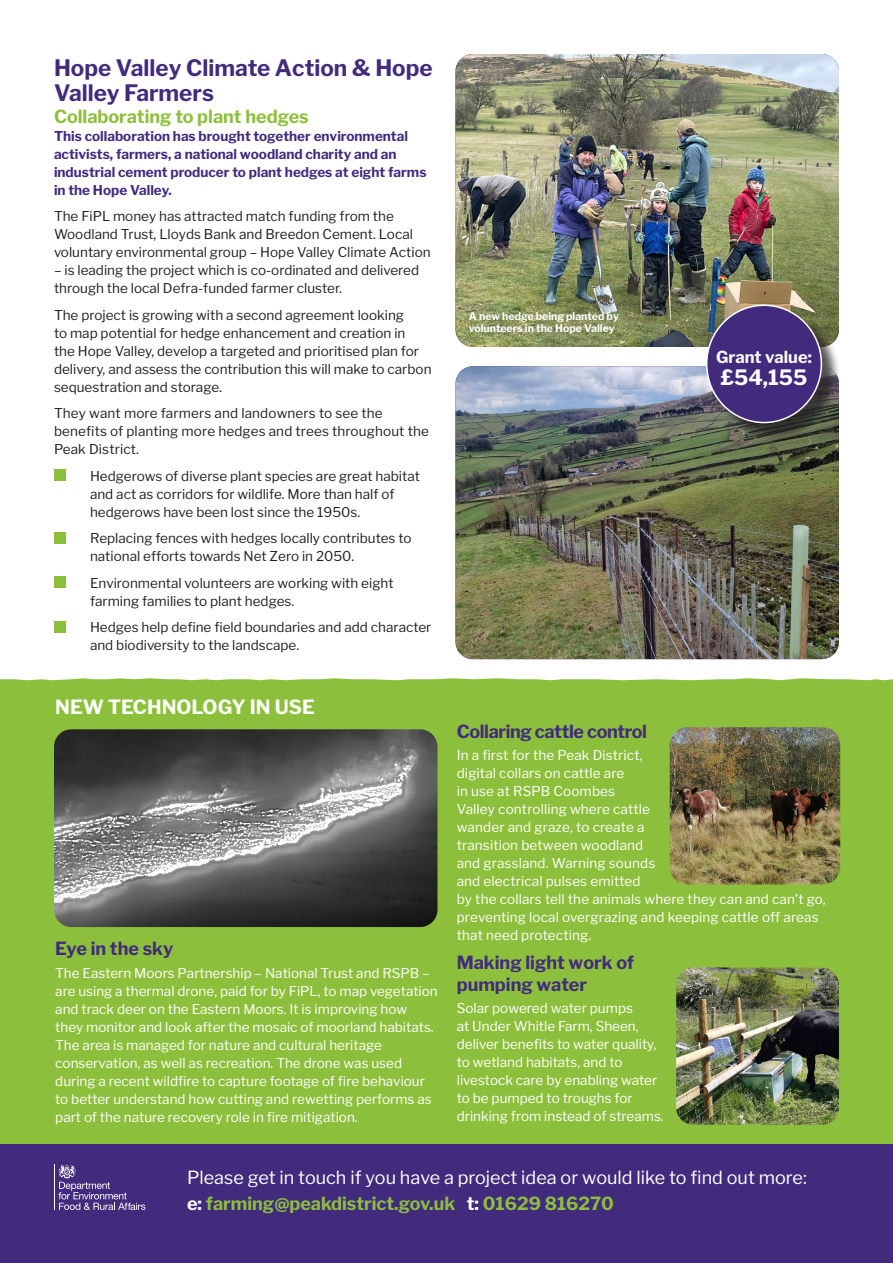
<style>
.page{position:relative;width:893px;height:1263px;background:#fff}
.page>*{position:absolute;margin:0;border:0;box-sizing:border-box;transform-origin:0 0}
.t1{font:700 22.5px/25.5px "Libre Franklin";color:#422b7d}
.t2{font:700 21px "Libre Franklin";color:#fff}
.t3{font:700 19.5px "Libre Franklin";color:#fff}
.t4{font:700 18px "Libre Franklin";color:#8cbf3b}
.t5{font:18px "Libre Franklin";color:#fff}
.t6{font:700 18px/21.6px "Libre Franklin";color:#422b7d}
.t7{font:700 18px "Libre Franklin";letter-spacing:-.02em;color:#422b7d}
.t8{font:700 16.5px "Libre Franklin";color:#fff}
.t9{font:13.5px/18px "Libre Franklin";color:#fff}
.t10{font:13.5px/18px "Libre Franklin";color:#231f20}
.t11{font:700 13.5px/18px "Libre Franklin";color:#422b7d}
.t12{font:700 10.5px/12.6px "Libre Franklin";color:#fff}
.s1{color:#fff}
</style>
<div class="page">
<div style="left:0;top:678px;width:893px;height:466px;background:#8cbf3b"></div>
<div style="left:54px;top:469px;width:11px;height:12px;background:#8cbf3b"></div>
<div style="left:54px;top:532px;width:11px;height:11px;background:#8cbf3b"></div>
<div style="left:54px;top:576px;width:11px;height:12px;background:#8cbf3b"></div>
<div style="left:54px;top:621px;width:11px;height:11px;background:#8cbf3b"></div>
<div style="left:0;top:1144px;width:893px;height:119px;background:#422b7d"></div>
<hr style="left:54px;top:1164px;width:1px;height:46px;background:#fff">
<svg style="left:58px;top:1164px;width:87px;height:46px"></svg>
<img style="left:455px;top:366px;width:384px;height:293px">
<img style="left:455px;top:54px;width:384px;height:293px">
<div style="left:708px;top:307px;width:132px;height:135px;background:#231f20;opacity:.75"></div>
<div style="left:706px;top:304px;width:116px;height:119px;background:#422b7d;border:2px solid #fff;border-radius:50%"></div>
<img style="left:54px;top:729px;width:383px;height:198px">
<img style="left:670px;top:727px;width:170px;height:157px">
<img style="left:676px;top:967px;width:163px;height:158px">
<p class="t1" style="left:54px;top:55px;width:380px">Hope Valley Climate Action &amp; Hope<br>Valley Farmers</p>
<p class="t4" style="left:54px;top:105px;width:256px">Collaborating to plant hedges</p>
<p class="t11" style="left:54px;top:127px;width:374px">This collaboration has brought together environmental activists, farmers, a national woodland charity and an industrial cement producer to plant hedges at eight farms in the Hope Valley.</p>
<p class="t10" style="left:54px;top:207px;width:378px">The FiPL money has attracted match funding from the<br>Woodland Trust, Lloyds Bank and Breedon Cement. Local voluntary environmental group – Hope Valley Climate Action</p>
<p class="t10" style="left:54px;top:261px;width:367px">– is leading the project which is co-ordinated and delivered through the local Defra-funded farmer cluster.</p>
<p class="t10" style="left:54px;top:306px;width:379px">The project is growing with a second agreement looking<br>to map potential for hedge enhancement and creation in<br>the Hope Valley, develop a targeted and prioritised plan for delivery, and assess the contribution this will make to carbon sequestration and storage.</p>
<p class="t10" style="left:54px;top:404px;width:376px">They want more farmers and landowners to see the benefits of planting more hedges and trees throughout the<br>Peak District.</p>
<p class="t10" style="left:90px;top:467px;width:332px">Hedgerows of diverse plant species are great habitat and act as corridors for wildlife. More than half of hedgerows have been lost since the 1950s.</p>
<p class="t10" style="left:90px;top:529px;width:323px">Replacing fences with hedges locally contributes to national efforts towards Net Zero in 2050.</p>
<p class="t10" style="left:90px;top:574px;width:305px">Environmental volunteers are working with eight farming families to plant hedges.</p>
<p class="t10" style="left:90px;top:618px;width:343px">Hedges help define field boundaries and add character and biodiversity to the landscape.</p>
<p class="t3" style="left:55px;top:695px;width:261px">NEW TECHNOLOGY IN USE</p>
<p class="t6" style="left:55px;top:938px;width:120px">Eye in the sky</p>
<p class="t9" style="left:55px;top:964px;width:384px">The Eastern Moors Partnership – National Trust and RSPB – are using a thermal drone, paid for by FiPL, to map vegetation and track deer on the Eastern Moors. It is improving how they monitor and look after the mosaic of moorland habitats.<br>The area is managed for nature and cultural heritage conservation, as well as recreation. The drone was used during a recent wildfire to capture footage of fire behaviour to better understand how cutting and rewetting performs as part of the nature recovery role in fire mitigation.</p>
<p class="t12" style="left:469px;top:310px;width:152px">A new hedge being planted by volunteers in the Hope Valley</p>
<p class="t8" style="left:716px;top:347px;width:97px">Grant value:</p>
<p class="t2" style="left:721px;top:364px;width:88px">£54,155</p>
<p class="t7" style="left:457px;top:720px;width:192px">Collaring cattle control</p>
<p class="t9" style="left:457px;top:746px;width:370px">In a first for the Peak District,<br>digital collars on cattle are<br>in use at RSPB Coombes<br>Valley controlling where cattle<br>wander and graze, to create a<br>transition between woodland<br>and grassland. Warning sounds<br>and electrical pulses emitted<br>by the collars tell the animals where they can and can’t go, preventing local overgrazing and keeping cattle off areas that need protecting.</p>
<p class="t6" style="left:457px;top:952px;width:179px">Making light work of pumping water</p>
<p class="t9" style="left:457px;top:999px;width:209px">Solar powered water pumps<br>at Under Whitle Farm, Sheen, deliver benefits to water quality, to wetland habitats, and to livestock care by enabling water to be pumped to troughs for drinking from instead of streams.</p>
<p class="t5" style="left:187px;top:1167px;width:621px">Please get in touch if you have a project idea or would like to find out more:</p>
<p class="t4" style="left:187px;top:1192px;width:428px"><span class="s1">e:</span> farming@peakdistrict.gov.uk <span class="s1">t:</span> 01629 816270</p>
</div>
